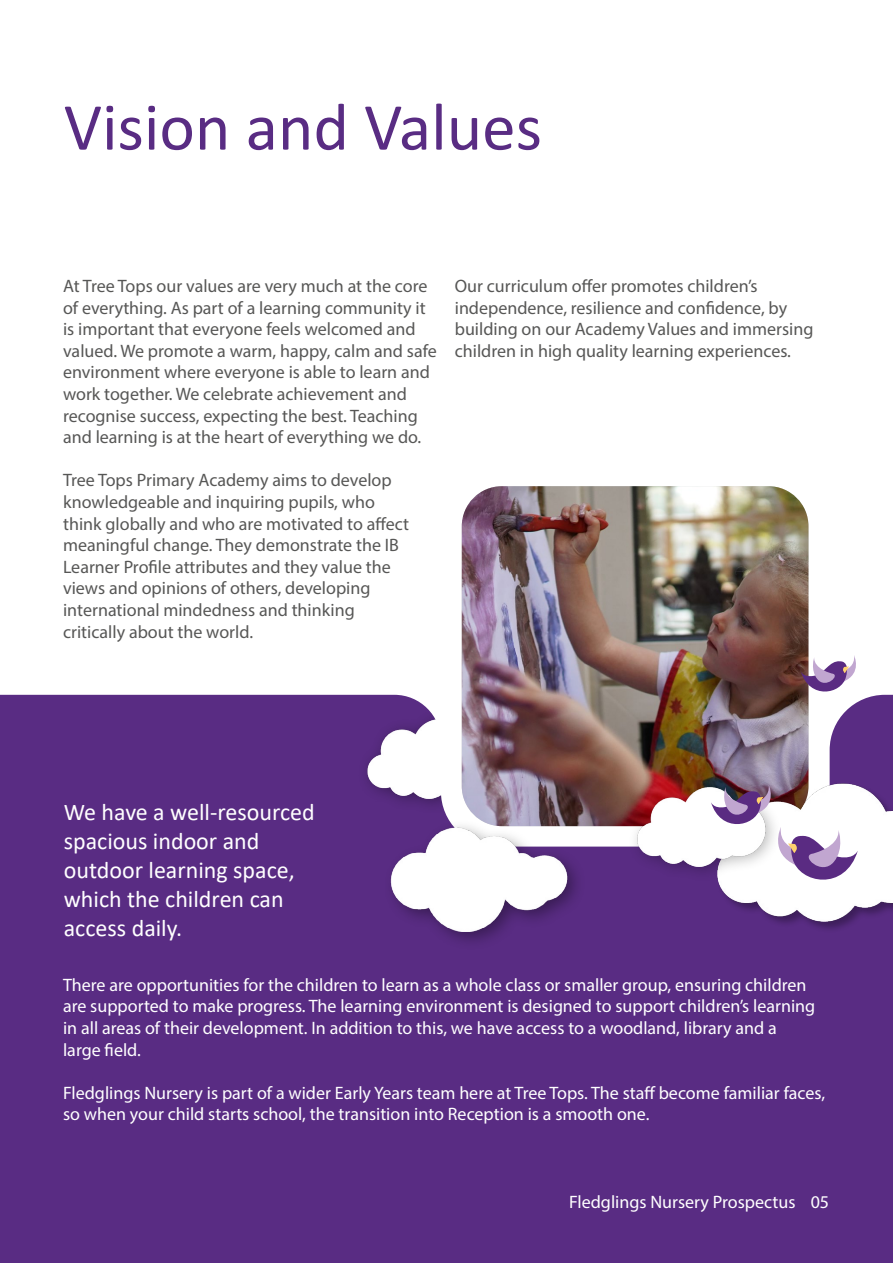
<style>
.page{position:relative;width:893px;height:1263px;background:#fff}
.page>*{position:absolute;margin:0;border:0;box-sizing:border-box;transform-origin:0 0}
.Header__Green{font:67.5px "Calibri";color:#592c83}
.t1{font:24px/28.8px "Calibri";color:#fff}
.Paragraph__Black_80{font:18px/21.6px "Myriad Pro";color:#575756}
.t2{font:18px/21.6px "Myriad Pro";color:#fff}
</style>
<div class="page">
<div style="left:0;top:642px;width:893px;height:621px;background:#592c83"></div>
<svg style="left:0;top:520px;width:893px;height:326px;fill:#fff"></svg>
<img style="left:462px;top:486px;width:346px;height:340px">
<div style="left:717px;top:783px;width:176px;height:150px;background:#000;opacity:.3"></div>
<img style="left:694px;top:772px;width:199px;height:150px">
<div style="left:627px;top:776px;width:154px;height:107px;background:#000;opacity:.29"></div>
<img style="left:624px;top:780px;width:149px;height:86px">
<div style="left:383px;top:819px;width:203px;height:131px;background:#000;opacity:.35"></div>
<img style="left:378px;top:806px;width:213px;height:126px">
<svg style="left:711px;top:785px;width:147px;height:107px;background:#d3c7d7"></svg>
<svg style="left:801px;top:655px;width:62px;height:45px"></svg>
<h1 class="Header__Green" style="left:64px;top:80px;width:480px">Vision and Values</h1>
<p class="Paragraph__Black_80" style="left:63px;top:275px;width:375px">At Tree Tops our values are very much at the core of everything. As part of a learning community it is important that everyone feels welcomed and valued. We promote a warm, happy, calm and safe environment where everyone is able to learn and work together. We celebrate achievement and recognise success, expecting the best. Teaching and learning is at the heart of everything we do.</p>
<p class="Paragraph__Black_80" style="left:63px;top:469px;width:347px">Tree Tops Primary Academy aims to develop knowledgeable and inquiring pupils, who think globally and who are motivated to affect meaningful change. They demonstrate the IB Learner Profile attributes and they value the</p>
<p class="Paragraph__Black_80" style="left:63px;top:577px;width:309px">views and opinions of others, developing international mindedness and thinking</p>
<p class="Paragraph__Black_80" style="left:63px;top:620px;width:192px">critically about the world.</p>
<p class="Paragraph__Black_80" style="left:455px;top:275px;width:360px">Our curriculum offer promotes children’s independence, resilience and confidence, by building on our Academy Values and immersing children in high quality learning experiences.</p>
<p class="t1" style="left:64px;top:797px;width:253px">We have a well-resourced spacious indoor and outdoor learning space, which the children can access daily.</p>
<p class="t2" style="left:63px;top:974px;width:754px">There are opportunities for the children to learn as a whole class or smaller group, ensuring children are supported to make progress. The learning environment is designed to support children’s learning in all areas of their development. In addition to this, we have access to a woodland, library and a large field.</p>
<p class="t2" style="left:63px;top:1082px;width:764px">Fledglings Nursery is part of a wider Early Years team here at Tree Tops. The staff become familiar faces, so when your child starts school, the transition into Reception is a smooth one.</p>
<p class="t2" style="left:569px;top:1190px;width:262px">Fledglings Nursery Prospectus 05</p>
</div>
